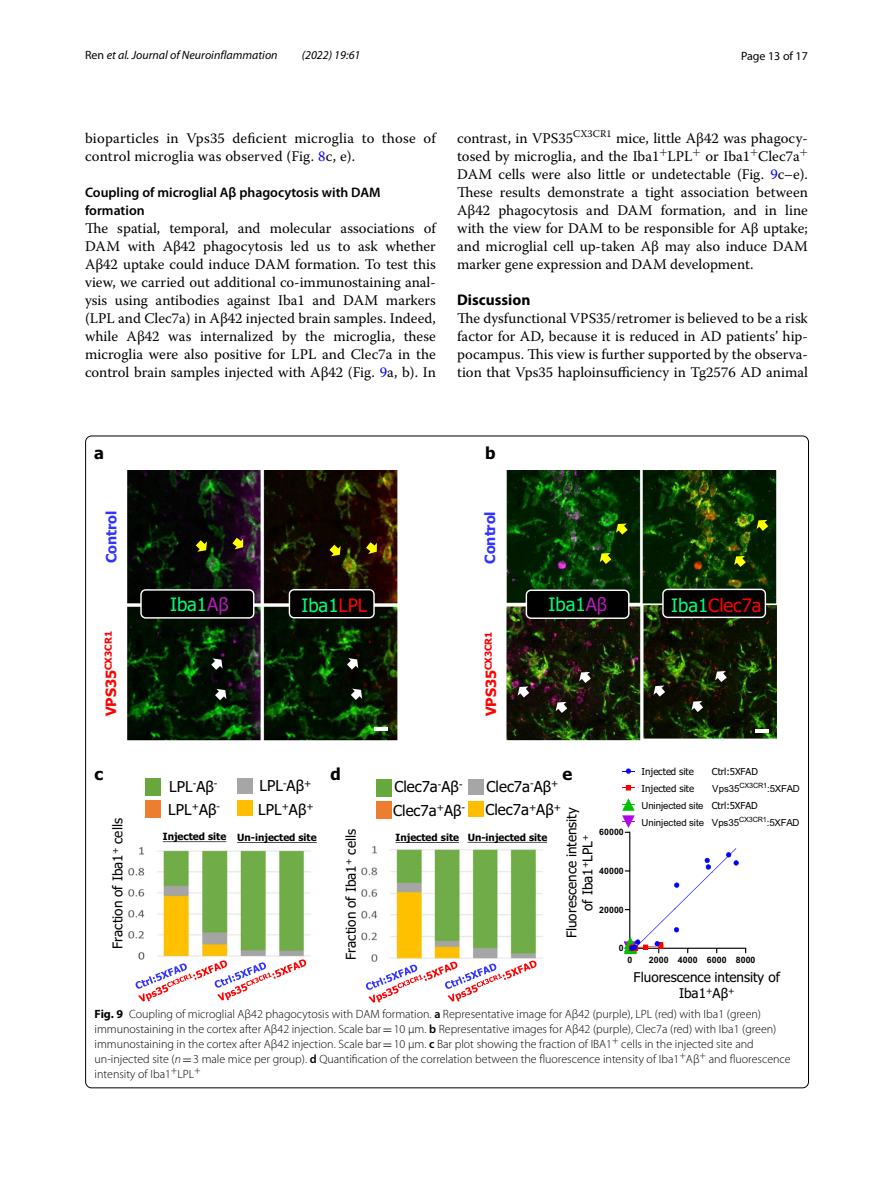
<style>
.page{position:relative;width:893px;height:1187px;background:#fff}
.page>*{position:absolute;margin:0;border:0;box-sizing:border-box;transform-origin:0 0}
.t1{font:18.6px "Tahoma 12";color:#00fe73}
.t2{font:18.6px "Tahoma 12";color:#f00}
.t3{font:16.5px "Tahoma Bold 11";color:#000}
.t4{font:700 15.45px "Myriad Pro";color:#000}
.t5{font:15.15px "Tahoma 12";color:#000}
.t6{font:14.7px/18px "Warnock Pro";color:#000;text-align:justify}
.t7{font:14.25px "Tahoma Bold 11";color:#33f}
.t8{font:600 13.8px/18px "Myriad Pro";color:#000}
.t9{font:13.5px/16px "Tahoma 12";color:#000;text-align:center}
.t10{font:300 12px/15px "Myriad Pro";color:#000}
.t11{font:italic 12px "Myriad Pro";color:#000}
.t12{font:12px "Myriad Pro";color:#000}
.t13{font:9.9px "Tahoma Bold 11";color:#000}
.t14{font:9.6px/16.8px "Arial";letter-spacing:-.01em;color:#000}
.t15{font:9.6px "Tahoma 12";letter-spacing:-.005em;color:#000}
.t16{font:9.6px "Tahoma Bold 11";letter-spacing:-.005em;color:#f00}
.t17{font:8.85px "Arial Bold MT8";letter-spacing:.005em;color:#000}
.t18{font:8.85px "Tahoma 12";color:#000}
.s1{font-style:normal}
.s2{color:#00f}
.s3{font-size:14.25px}
.s4{color:#b31db7}
.s5{color:#f00}
.s6{color:#00fe73}
.s7{font-family:"Tahoma 12"}
.s8{font-weight:700}
.s9{font-weight:600}
.s10{font-family:"MTSY";font-weight:400}
.s11{font-style:italic}
</style>
<div class="page">
<img style="left:128px;top:470px;width:648px;height:490px">
<svg style="left:135px;top:959px;width:171px;height:42px"></svg>
<svg style="left:366px;top:960px;width:171px;height:42px"></svg>
<svg style="left:616px;top:523px;width:12px;height:11px"></svg>
<svg style="left:757px;top:520px;width:11px;height:11px"></svg>
<svg style="left:600px;top:553px;width:11px;height:11px"></svg>
<svg style="left:734px;top:556px;width:12px;height:11px"></svg>
<svg style="left:196px;top:540px;width:11px;height:11px"></svg>
<svg style="left:232px;top:537px;width:11px;height:12px"></svg>
<svg style="left:329px;top:544px;width:12px;height:12px"></svg>
<svg style="left:366px;top:542px;width:11px;height:12px"></svg>
<svg style="left:556px;top:702px;width:11px;height:11px"></svg>
<svg style="left:518px;top:686px;width:11px;height:11px"></svg>
<svg style="left:579px;top:672px;width:12px;height:11px"></svg>
<svg style="left:526px;top:589px;width:103px;height:30px;background:#1c1d1c"></svg>
<svg style="left:662px;top:588px;width:104px;height:30px;background:#1c1d1c"></svg>
<hr style="left:755px;top:729px;width:14px;height:3px;background:#fff">
<svg style="left:691px;top:701px;width:12px;height:11px"></svg>
<svg style="left:653px;top:685px;width:12px;height:11px"></svg>
<svg style="left:715px;top:671px;width:12px;height:11px"></svg>
<svg style="left:215px;top:688px;width:11px;height:12px"></svg>
<svg style="left:211px;top:658px;width:12px;height:11px"></svg>
<svg style="left:140px;top:589px;width:114px;height:29px;background:#181818"></svg>
<svg style="left:289px;top:589px;width:86px;height:29px;background:#1b1b1b"></svg>
<svg style="left:351px;top:688px;width:11px;height:12px"></svg>
<svg style="left:347px;top:658px;width:11px;height:11px"></svg>
<hr style="left:374px;top:727px;width:14px;height:4px;background:#fff">
<svg style="left:237px;top:842px;width:80px;height:1px"></svg>
<svg style="left:163px;top:841px;width:63px;height:1px"></svg>
<div style="left:145px;top:778px;width:15px;height:17px;background:#67a83c"></div>
<div style="left:145px;top:800px;width:15px;height:17px;background:#ed7d31"></div>
<div style="left:237px;top:778px;width:15px;height:15px;background:#a6a6a6"></div>
<div style="left:237px;top:800px;width:15px;height:15px;background:#ffbf00"></div>
<div style="left:376px;top:779px;width:16px;height:17px;background:#67a83c"></div>
<div style="left:376px;top:800px;width:16px;height:18px;background:#ed7d31"></div>
<div style="left:469px;top:779px;width:15px;height:15px;background:#a6a6a6"></div>
<div style="left:469px;top:801px;width:15px;height:15px;background:#ffbf00"></div>
<svg style="left:468px;top:841px;width:79px;height:1px"></svg>
<svg style="left:396px;top:842px;width:63px;height:1px"></svg>
<hr style="left:629px;top:947px;width:117px;height:1px;background:#000">
<hr style="left:629px;top:831px;width:1px;height:117px;background:#000">
<svg style="left:624px;top:848px;width:115px;height:106px"></svg>
<svg style="left:622px;top:768px;width:13px;height:5px"></svg>
<svg style="left:622px;top:785px;width:13px;height:5px"></svg>
<svg style="left:622px;top:798px;width:13px;height:34px"></svg>
<p class="t11" style="left:85px;top:48px;width:194px"><span class="s1">Ren</span> et al. Journal of Neuroinflammation</p>
<p class="t11" style="left:302px;top:48px;width:60px">(2022) 19:61</p>
<p class="t12" style="left:741px;top:48px;width:68px">Page 13 of 17</p>
<p class="t6" style="left:85px;top:128px;width:352px">bioparticles in Vps35 deficient microglia to those of control microglia was observed (Fig. <span class="s2">8</span>c, e).</p>
<p class="t8" style="left:85px;top:183px;width:297px">Coupling of microglial Aβ phagocytosis with DAM formation</p>
<p class="t6" style="left:85px;top:218px;width:352px">The spatial, temporal, and molecular associations of DAM with Aβ42 phagocytosis led us to ask whether Aβ42 uptake could induce DAM formation. To test this view, we carried out additional co-immunostaining anal&shy;ysis using antibodies against Iba1 and DAM markers (LPL and Clec7a) in Aβ42 injected brain samples. Indeed, while Aβ42 was internalized by the microglia, these microglia were also positive for LPL and Clec7a in the control brain samples injected with Aβ42 (Fig. <span class="s2">9</span>a, b). In</p>
<p class="t6" style="left:457px;top:128px;width:352px">contrast, in VPS35<sup>CX3CR1</sup> mice, little Aβ42 was phagocy&shy;tosed by microglia, and the Iba1<sup>+</sup>LPL<sup>+</sup> or Iba1<sup>+</sup>Clec7a<sup>+ </sup>DAM cells were also little or undetectable (Fig. <span class="s2">9</span>c–e).<br>These results demonstrate a tight association between Aβ42 phagocytosis and DAM formation, and in line with the view for DAM to be responsible for Aβ uptake; and microglial cell up-taken Aβ may also induce DAM marker gene expression and DAM development.</p>
<p class="t4" style="left:457px;top:289px;width:75px">Discussion</p>
<p class="t6" style="left:457px;top:308px;width:352px">The dysfunctional VPS35/retromer is believed to be a risk factor for AD, because it is reduced in AD patients’ hip&shy;pocampus. This view is further supported by the observa&shy;tion that Vps35 haploinsufficiency in Tg2576 AD animal</p>
<p class="t3" style="left:94px;top:441px;width:11px">a</p>
<p class="t3" style="left:485px;top:441px;width:12px">b</p>
<p class="t7" style="left:101px;top:563px;width:54px;rotate:-90deg">Control</p>
<p class="t16" style="left:102px;top:716px;width:86px;rotate:-90deg"><span class="s3">VPS35</span>CX3CR1</p>
<p class="t1" style="left:170px;top:592px;width:60px">Iba1<span class="s4">Aβ</span></p>
<p class="t1" style="left:301px;top:592px;width:67px">Iba1<span class="s5">LPL</span></p>
<p class="t7" style="left:480px;top:564px;width:54px;rotate:-90deg">Control</p>
<p class="t16" style="left:482px;top:716px;width:86px;rotate:-90deg"><span class="s3">VPS35</span>CX3CR1</p>
<p class="t1" style="left:549px;top:592px;width:60px">Iba1<span class="s4">Aβ</span></p>
<p class="t2" style="left:671px;top:592px;width:92px"><span class="s6">Iba1</span>Clec7a</p>
<p class="t3" style="left:94px;top:762px;width:10px">c</p>
<p class="t3" style="left:331px;top:762px;width:12px">d</p>
<p class="t15" style="left:642px;top:765px;width:54px">Injected site</p>
<p class="t15" style="left:712px;top:765px;width:47px">Ctrl:5XFAD</p>
<p class="t15" style="left:642px;top:782px;width:54px">Injected site</p>
<p class="t3" style="left:563px;top:761px;width:11px">e</p>
<p class="t5" style="left:169px;top:775px;width:50px">LPL<sup>-</sup>Aβ<sup>-</sup></p>
<p class="t5" style="left:259px;top:775px;width:53px">LPL<sup>-</sup>Aβ<sup>+</sup></p>
<p class="t5" style="left:168px;top:799px;width:53px">LPL<sup>+</sup>Aβ<sup>-</sup></p>
<p class="t5" style="left:258px;top:798px;width:57px">LPL<sup>+</sup>Aβ<sup>+</sup></p>
<p class="t5" style="left:394px;top:776px;width:70px">Clec7a<sup>-</sup>Aβ<sup>-</sup></p>
<p class="t5" style="left:487px;top:776px;width:73px">Clec7a<sup>-</sup>Aβ<sup>+</sup></p>
<p class="t5" style="left:393px;top:799px;width:73px">Clec7a<sup>+</sup>Aβ<sup>-</sup></p>
<p class="t5" style="left:485px;top:799px;width:77px">Clec7a<sup>+</sup>Aβ<sup>+</sup></p>
<p class="t13" style="left:396px;top:830px;width:153px">Injected site Un-injected site</p>
<p class="t14" style="left:642px;top:780px;width:160px;text-indent:71px">Vps35<sup>CX3CR1</sup>:5XFAD<br>Uninjected site <span class="s7">Ctrl:5XFAD<br></span>Uninjected site Vps35<sup>CX3CR1</sup>:5XFAD</p>
<p class="t9" style="left:563px;top:938px;width:132px;rotate:-90deg">Fluorescence intensity of Iba1<sup>+</sup>LPL</p>
<p class="t9" style="left:109px;top:948px;width:132px;rotate:-90deg">Fraction of Iba1<sup>+</sup> cells</p>
<p class="t17" style="left:599px;top:826px;width:26px">60000</p>
<p class="t9" style="left:342px;top:959px;width:132px;rotate:-90deg">Fraction of Iba1<sup>+</sup> cells</p>
<p class="t13" style="left:163px;top:830px;width:155px">Injected site Un-injected site</p>
<p class="t18" style="left:579px;top:840px;width:8px;rotate:-90deg">+</p>
<p class="t17" style="left:599px;top:865px;width:26px">40000</p>
<p class="t17" style="left:599px;top:903px;width:26px">20000</p>
<p class="t17" style="left:619px;top:942px;width:6px">0</p>
<p class="t17" style="left:627px;top:953px;width:6px">0</p>
<p class="t17" style="left:649px;top:953px;width:108px">2000 4000 6000 8000</p>
<p class="t9" style="left:634px;top:968px;width:148px">Fluorescence intensity of<br>Iba1<sup>+</sup>Aβ<sup>+</sup></p>
<p class="t10" style="left:95px;top:1006px;width:698px"><span class="s8">Fig. 9</span> Coupling of microglial Aβ42 phagocytosis with DAM formation. <span class="s9">a</span> Representative image for Aβ42 (purple), LPL (red) with Iba1 (green) immunostaining in the cortex after Aβ42 injection. Scale bar<span class="s10">=</span>10 μm. <span class="s9">b</span> Representative images for Aβ42 (purple), Clec7a (red) with Iba1 (green) immunostaining in the cortex after Aβ42 injection. Scale bar<span class="s10">=</span>10 μm. <span class="s9">c</span> Bar plot showing the fraction of IBA1<sup>+</sup> cells in the injected site and un-injected site (<span class="s11">n</span><span class="s10">=</span>3 male mice per group). <span class="s9">d</span> Quantification of the correlation between the fluorescence intensity of Iba1<sup>+</sup>Aβ<sup>+</sup> and fluorescence intensity of Iba1<sup>+</sup>LPL<sup>+</sup></p>
</div>
